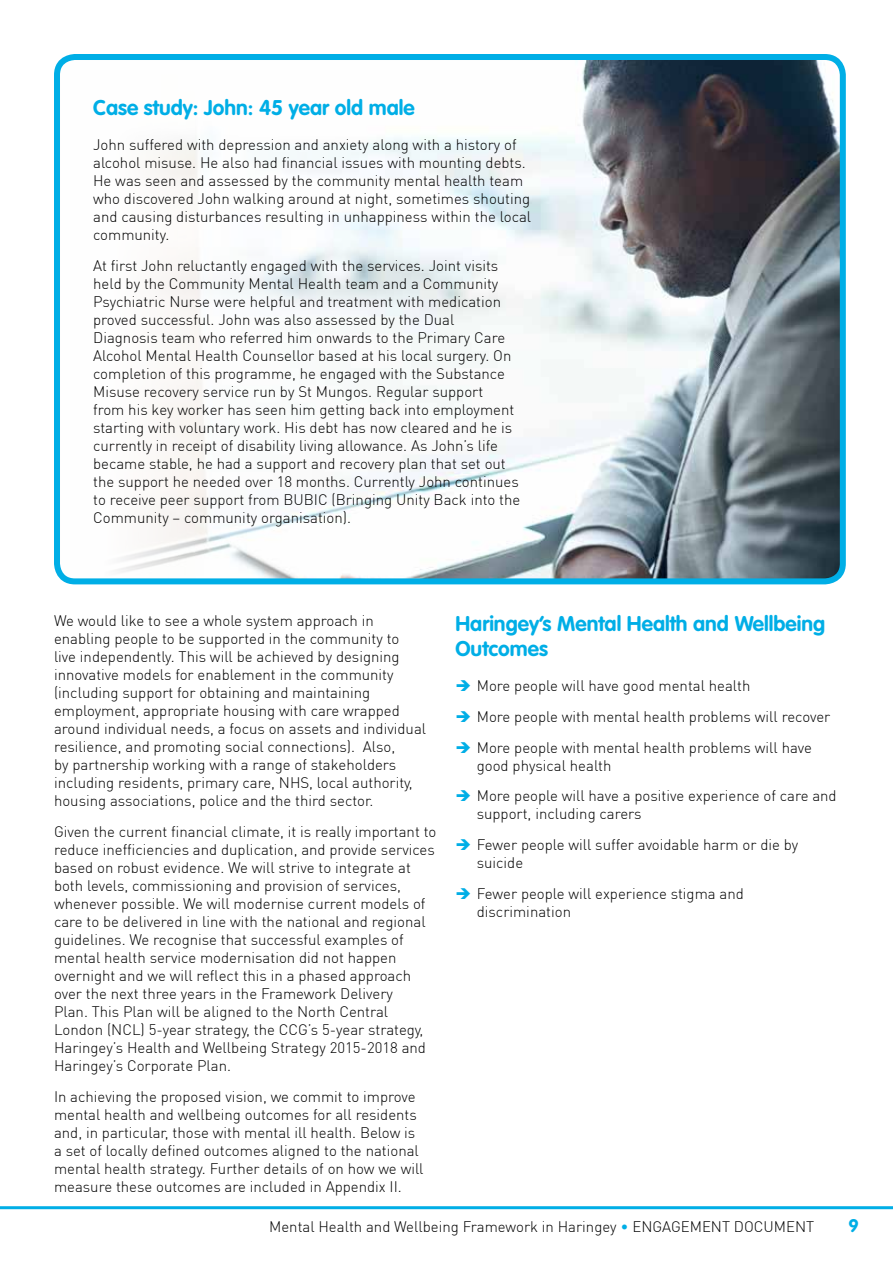
<style>
.page{position:relative;width:893px;height:1263px;background:#fff}
.page>*{position:absolute;margin:0;border:0;box-sizing:border-box;transform-origin:0 0}
.t1{font:700 21px/25.2px "VAG Rounded";color:#00aee6}
.t2{font:700 18px "VAG Rounded";color:#00aee6}
.t3{font:300 15px/18px "DIN Pro";color:#000}
.s1{color:#00aee6}
</style>
<div class="page">
<hr style="left:0;top:1206px;width:893px;height:3px;background:#00aee6">
<img style="left:61px;top:61px;width:778px;height:516px">
<div style="left:54px;top:54px;width:792px;height:530px;border:6px solid #00aee6;border-radius:18px"></div>
<h1 class="t1" style="left:93px;top:95px;width:323px">Case study: John: 45 year old male</h1>
<p class="t3" style="left:93px;top:135px;width:439px">John suffered with depression and anxiety along with a history of alcohol misuse. He also had financial issues with mounting debts.<br>He was seen and assessed by the community mental health team who discovered John walking around at night, sometimes shouting and causing disturbances resulting in unhappiness within the local community.</p>
<p class="t3" style="left:93px;top:256px;width:429px">At first John reluctantly engaged with the services. Joint visits held by the Community Mental Health team and a Community Psychiatric Nurse were helpful and treatment with medication proved successful. John was also assessed by the Dual Diagnosis team who referred him onwards to the Primary Care Alcohol Mental Health Counsellor based at his local surgery. On completion of this programme, he engaged with the Substance Misuse recovery service run by St Mungos. Regular support<br>from his key worker has seen him getting back into employment starting with voluntary work. His debt has now cleared and he is currently in receipt of disability living allowance. As John’s life became stable, he had a support and recovery plan that set out the support he needed over 18 months. Currently John continues to receive peer support from BUBIC (Bringing Unity Back into the Community – community organisation).</p>
<p class="t3" style="left:54px;top:611px;width:374px">We would like to see a whole system approach in enabling people to be supported in the community to<br>live independently. This will be achieved by designing innovative models for enablement in the community (including support for obtaining and maintaining employment, appropriate housing with care wrapped around individual needs, a focus on assets and individual resilience, and promoting social connections). Also,<br>by partnership working with a range of stakeholders including residents, primary care, NHS, local authority, housing associations, police and the third sector.</p>
<p class="t3" style="left:54px;top:822px;width:384px">Given the current financial climate, it is really important to reduce inefficiencies and duplication, and provide services based on robust evidence. We will strive to integrate at both levels, commissioning and provision of services, whenever possible. We will modernise current models of care to be delivered in line with the national and regional guidelines. We recognise that successful examples of mental health service modernisation did not happen overnight and we will reflect this in a phased approach over the next three years in the Framework Delivery<br>Plan. This Plan will be aligned to the North Central London (NCL) 5-year strategy, the CCG’s 5-year strategy, Haringey’s Health and Wellbeing Strategy 2015-2018 and Haringey’s Corporate Plan.</p>
<p class="t3" style="left:54px;top:1087px;width:371px">In achieving the proposed vision, we commit to improve mental health and wellbeing outcomes for all residents and, in particular, those with mental ill health. Below is a set of locally defined outcomes aligned to the national mental health strategy. Further details of on how we will measure these outcomes are included in Appendix II.</p>
<h1 class="t1" style="left:455px;top:611px;width:371px">Haringey’s Mental Health and Wellbeing<br>Outcomes</h1>
<p class="t3" style="left:477px;top:670px;width:355px;line-height:30.8px">More people will have good mental health<br>More people with mental health problems will recover<br>More people with mental health problems will have</p>
<p class="t3" style="left:477px;top:750px;width:361px;line-height:30.8px">good physical health<br>More people will have a positive experience of care and</p>
<p class="t3" style="left:477px;top:798px;width:323px;line-height:30.8px">support, including carers<br>Fewer people will suffer avoidable harm or die by</p>
<p class="t3" style="left:477px;top:847px;width:269px;line-height:30.8px">suicide<br>Fewer people will experience stigma and</p>
<p class="t3" style="left:477px;top:902px;width:96px">discrimination</p>
<p class="t3" style="left:269px;top:1217px;width:547px">Mental Health and Wellbeing Framework in Haringey <span class="s1">•</span> ENGAGEMENT DOCUMENT</p>
<p class="t2" style="left:848px;top:1215px;width:12px">9</p>
</div>
